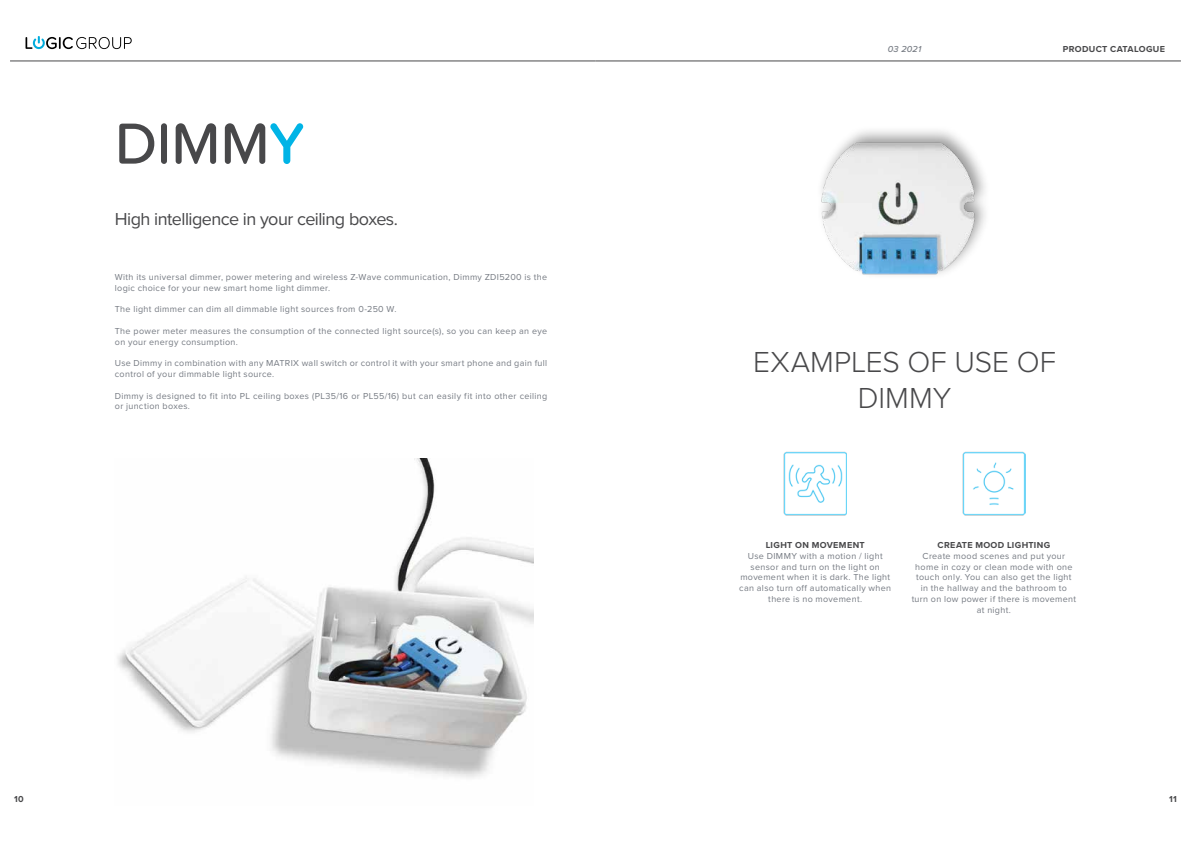
<style>
.page{position:relative;width:1191px;height:842px;background:#fff}
.page>*{position:absolute;margin:0;border:0;box-sizing:border-box;transform-origin:0 0}
.t1{font:500 60px "Proxima Soft";color:#48484a}
.t2{font:300 30px/36px "Proxima Nova";color:#48484a;text-align:center}
.t3{font:18px "Proxima Nova";letter-spacing:-.03em;color:#48484a}
.t4{font:9px/10.8px "Proxima Nova";letter-spacing:.035em;color:#757a82}
.t5{font:700 9px "Proxima Nova";letter-spacing:.04em;color:#48484a}
.t6{font:italic 500 9px "Proxima Nova";letter-spacing:.025em;color:#757a82}
.s1{font-weight:600;color:#00b4e6}
</style>
<div class="page">
<hr style="left:10px;top:61px;width:585px;height:1px;background:#48484a">
<hr style="left:595px;top:61px;width:586px;height:1px;background:#48484a">
<svg style="left:26px;top:36px;width:106px;height:13px"></svg>
<img style="left:117px;top:459px;width:416px;height:319px">
<img style="left:821px;top:130px;width:165px;height:145px">
<img style="left:962px;top:452px;width:63px;height:63px">
<img style="left:783px;top:452px;width:64px;height:63px">
<h1 class="t1" style="left:115px;top:99px;width:192px">DIMM<span class="s1">Y</span></h1>
<h3 class="t3" style="left:115px;top:206px;width:285px">High intelligence in your ceiling boxes.</h3>
<p class="t4" style="left:115px;top:271px;width:434px">With its universal dimmer, power metering and wireless Z-Wave communication, Dimmy ZDI5200 is the logic choice for your new smart home light dimmer.</p>
<p class="t4" style="left:115px;top:303px;width:283px">The light dimmer can dim all dimmable light sources from 0-250 W.</p>
<p class="t4" style="left:115px;top:325px;width:434px">The power meter measures the consumption of the connected light source(s), so you can keep an eye on your energy consumption.</p>
<p class="t4" style="left:115px;top:357px;width:434px">Use Dimmy in combination with any MATRIX wall switch or control it with your smart phone and gain full control of your dimmable light source.</p>
<p class="t4" style="left:115px;top:390px;width:434px">Dimmy is designed to fit into PL ceiling boxes (PL35/16 or PL55/16) but can easily fit into other ceiling or junction boxes.</p>
<p class="t6" style="left:887px;top:42px;width:35px">03 2021</p>
<p class="t5" style="left:1062px;top:42px;width:104px">PRODUCT CATALOGUE</p>
<h2 class="t2" style="left:753px;top:342px;width:305px">EXAMPLES OF USE OF<br>DIMMY</h2>
<p class="t5" style="left:765px;top:538px;width:100px">LIGHT ON MOVEMENT</p>
<p class="t4" style="left:739px;top:550px;width:153px;text-align:center">Use DIMMY with a motion / light sensor and turn on the light on movement when it is dark. The light can also turn off automatically when there is no movement.</p>
<p class="t5" style="left:937px;top:538px;width:114px">CREATE MOOD LIGHTING</p>
<p class="t4" style="left:911px;top:550px;width:166px;text-align:center">Create mood scenes and put your home in cozy or clean mode with one touch only. You can also get the light in the hallway and the bathroom to turn on low power if there is movement at night.</p>
<p class="t5" style="left:14px;top:793px;width:11px">10</p>
<p class="t5" style="left:1169px;top:793px;width:9px">11</p>
</div>
